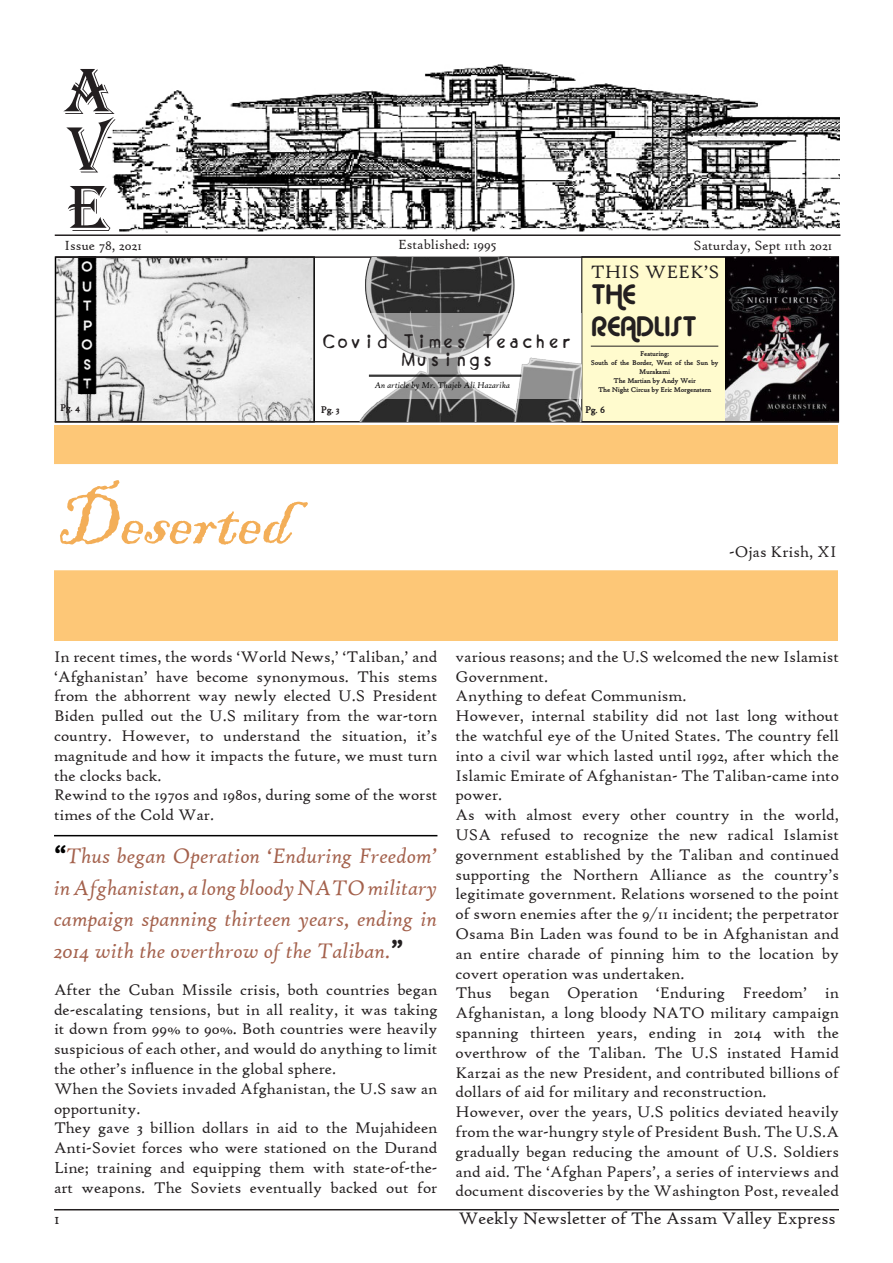
<style>
.page{position:relative;width:893px;height:1263px;background:#fff}
.page>*{position:absolute;margin:0;border:0;box-sizing:border-box;transform-origin:0 0}
.t1{font:78px "Blackadder ITC";color:#f3ae58}
.t2{font:67.5px "Algerian";color:#231f20}
.t3{font:28.05px "Alba";color:#231f20}
.t4{font:italic 22.5px/31.5px "High Tower Text";color:#a4614c;text-align:justify}
.t5{font:21px "Joe Jack";color:#000}
.t6{font:19.2px "High Tower Text";color:#231f20}
.t7{font:18px "High Tower Text";color:#231f20}
.t8{font:16.5px/19.8px "High Tower Text";color:#231f20;text-align:justify}
.t9{font:15px/18px "zai Royal Vogue Typewriter 1929";color:#231f20;text-align:center}
.t10{font:14.25px "High Tower Text";color:#231f20}
.t11{font:700 10.5px "High Tower Text";color:#231f20}
.t12{font:italic 9px "High Tower Text";color:#000}
.t13{font:700 7.5px/9px "High Tower Text";color:#231f20;text-align:center}
.s1{font-weight:700;font-style:normal;font-size:30px;color:#000}
.s2{font-weight:700;font-style:normal;font-size:30px;color:#231f20}
</style>
<div class="page">
<img style="left:58px;top:258px;width:523px;height:163px">
<div style="left:55px;top:256px;width:260px;height:166px;border:2px solid #000"></div>
<div style="left:581px;top:256px;width:258px;height:166px;background:#fffbce;border:1px solid #000"></div>
<img style="left:107px;top:64px;width:732px;height:168px">
<hr style="left:56px;top:256px;width:783px;height:2px;background:#231f20">
<hr style="left:55px;top:234px;width:785px;height:2px;background:#231f20">
<div style="left:57px;top:237px;width:102px;height:17px;border:2px solid #fff;border-radius:8px"></div>
<div style="left:389px;top:237px;width:118px;height:19px;border:2px solid #fff;border-radius:9px"></div>
<hr style="left:591px;top:346px;width:127px;height:1px;background:#231f20">
<hr style="left:54px;top:1209px;width:785px;height:1px;background:#231f20">
<img style="left:725px;top:258px;width:113px;height:163px">
<hr style="left:55px;top:421px;width:784px;height:1px;background:#231f20">
<hr style="left:54px;top:835px;width:383px;height:1px;background:#000">
<svg style="left:315px;top:314px;width:266px;height:85px"></svg>
<hr style="left:369px;top:375px;width:152px;height:1px;background:#000">
<hr style="left:369px;top:376px;width:152px;height:1px;background:#000">
<div style="left:54px;top:425px;width:784px;height:215px;background:#fdc777"></div>
<div style="left:50px;top:464px;width:791px;height:106px;background:#fff"></div>
<p class="t2" style="left:63px;top:54px;width:53px">A</p>
<p class="t2" style="left:68px;top:113px;width:43px">V</p>
<p class="t2" style="left:68px;top:171px;width:43px">E</p>
<p class="t10" style="left:64px;top:237px;width:79px">Issue 78, 2021</p>
<p class="t5" style="left:78px;top:256px;width:21px">O</p>
<p class="t5" style="left:78px;top:276px;width:21px">U</p>
<p class="t5" style="left:78px;top:295px;width:21px">T</p>
<p class="t5" style="left:78px;top:315px;width:21px">P</p>
<p class="t5" style="left:78px;top:334px;width:21px">O</p>
<p class="t5" style="left:78px;top:354px;width:21px">S</p>
<p class="t5" style="left:78px;top:373px;width:21px">T</p>
<p class="t10" style="left:398px;top:236px;width:100px">Established: 1995</p>
<p class="t9" style="left:323px;top:333px;width:252px">Covid Times Teacher<br>Musings</p>
<p class="t12" style="left:375px;top:380px;width:137px">An article by Mr. Thajeb Ali Hazarika</p>
<p class="t10" style="left:693px;top:237px;width:140px">Saturday, Sept 11th 2021</p>
<p class="t6" style="left:591px;top:260px;width:130px">THIS WEEK’S</p>
<p class="t3" style="left:591px;top:278px;width:46px">THE</p>
<p class="t3" style="left:591px;top:309px;width:107px">READLIST</p>
<p class="t13" style="left:640px;top:349px;width:30px">Featuring:</p>
<p class="t13" style="left:591px;top:358px;width:129px">South of the Border, West of the Sun by<br>Murakami</p>
<p class="t13" style="left:614px;top:376px;width:83px">The Martian by Andy Weir</p>
<p class="t13" style="left:598px;top:385px;width:114px">The Night Circus by Eric Morgenstern</p>
<p class="t11" style="left:60px;top:402px;width:21px">Pg. 4</p>
<p class="t11" style="left:585px;top:403px;width:21px">Pg. 6</p>
<p class="t11" style="left:321px;top:403px;width:20px">Pg. 3</p>
<p class="t1" style="left:56px;top:473px;width:238px">Deserted</p>
<p class="t8" style="left:729px;top:541px;width:109px">-Ojas Krish, XI</p>
<p class="t8" style="left:54px;top:647px;width:385px">In recent times, the words ‘World News,’ ‘Taliban,’ and ‘Afghanistan’ have become synonymous. This stems from the abhorrent way newly elected U.S President Biden pulled out the U.S military from the war-torn country. However, to understand the situation, it’s magnitude and how it impacts the future, we must turn the clocks back.</p>
<p class="t8" style="left:54px;top:785px;width:385px">Rewind to the 1970s and 1980s, during some of the worst times of the Cold War.</p>
<p class="t4" style="left:54px;top:840px;width:385px"><span class="s1">“</span>Thus began Operation ‘Enduring Freedom’ in Afghanistan, a long bloody NATO military campaign spanning thirteen years, ending in 2014 with the overthrow of the Taliban.<span class="s2">”</span></p>
<p class="t8" style="left:54px;top:980px;width:385px">After the Cuban Missile crisis, both countries began de-escalating tensions, but in all reality, it was taking it down from 99% to 90%. Both countries were heavily suspicious of each other, and would do anything to limit the other’s influence in the global sphere.</p>
<p class="t8" style="left:54px;top:1079px;width:385px">When the Soviets invaded Afghanistan, the U.S saw an opportunity.</p>
<p class="t8" style="left:54px;top:1118px;width:385px">They gave 3 billion dollars in aid to the Mujahideen Anti-Soviet forces who were stationed on the Durand Line; training and equipping them with state-of-the&shy;art weapons. The Soviets eventually backed out for</p>
<p class="t8" style="left:455px;top:647px;width:385px">various reasons; and the U.S welcomed the new Islamist<br>Government.</p>
<p class="t8" style="left:455px;top:686px;width:232px">Anything to defeat Communism.</p>
<p class="t8" style="left:455px;top:706px;width:385px">However, internal stability did not last long without the watchful eye of the United States. The country fell into a civil war which lasted until 1992, after which the Islamic Emirate of Afghanistan- The Taliban-came into power.</p>
<p class="t8" style="left:455px;top:805px;width:385px">As with almost every other country in the world, USA refused to recognize the new radical Islamist government established by the Taliban and continued supporting the Northern Alliance as the country’s legitimate government. Relations worsened to the point of sworn enemies after the 9/11 incident; the perpetrator Osama Bin Laden was found to be in Afghanistan and an entire charade of pinning him to the location by covert operation was undertaken.</p>
<p class="t8" style="left:455px;top:983px;width:385px">Thus began Operation ‘Enduring Freedom’ in Afghanistan, a long bloody NATO military campaign spanning thirteen years, ending in 2014 with the overthrow of the Taliban. The U.S instated Hamid Karzai as the new President, and contributed billions of dollars of aid for military and reconstruction.</p>
<p class="t8" style="left:455px;top:1102px;width:385px">However, over the years, U.S politics deviated heavily from the war-hungry style of President Bush. The U.S.A gradually began reducing the amount of U.S. Soldiers and aid. The ‘Afghan Papers’, a series of interviews and document discoveries by the Washington Post, revealed</p>
<p class="t7" style="left:54px;top:1207px;width:7px">1</p>
<p class="t7" style="left:458px;top:1207px;width:379px">Weekly Newsletter of The Assam Valley Express</p>
</div>
